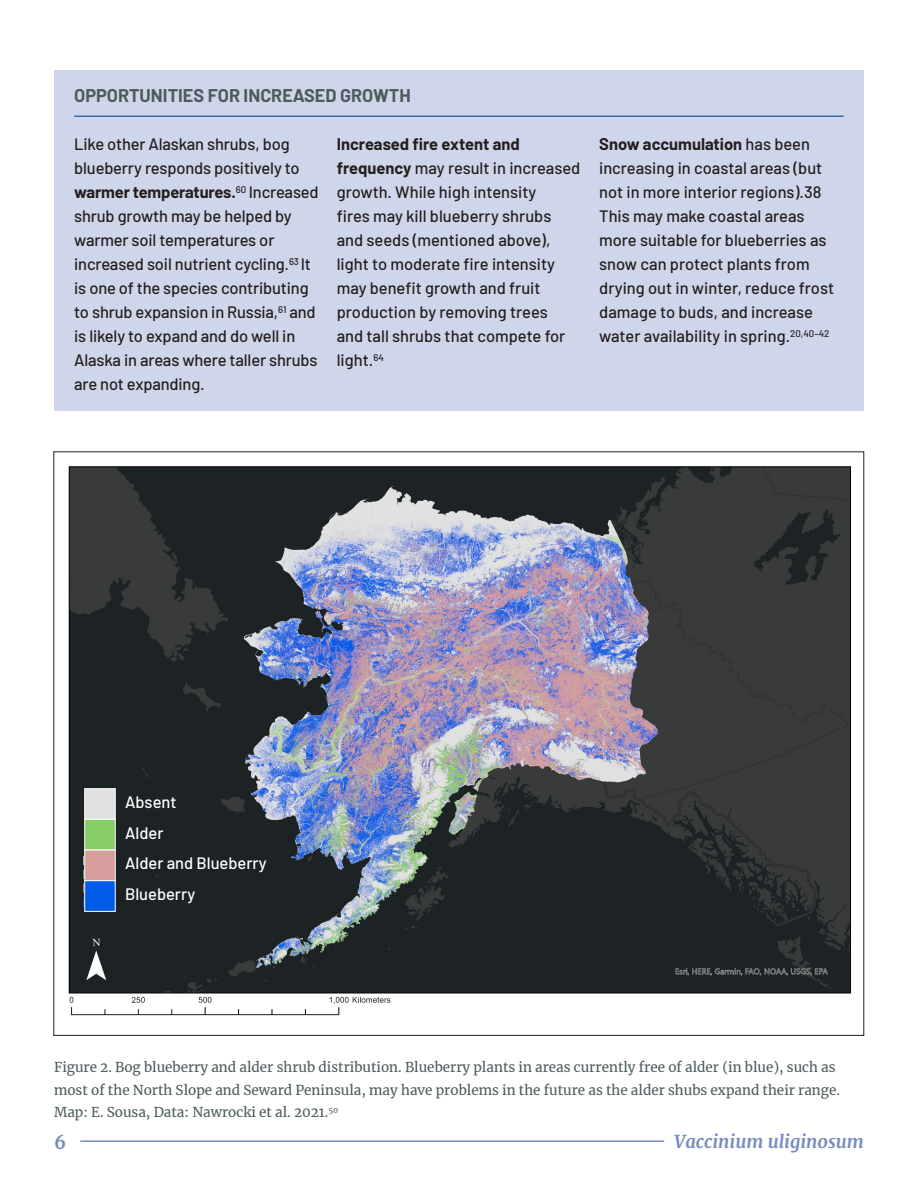
<style>
.page{position:relative;width:918px;height:1188px;background:#fff}
.page>*{position:absolute;margin:0;border:0;box-sizing:border-box;transform-origin:0 0}
.Heading_3{font:700 18px "Barlow";color:#4c5b5c}
.t1{font:italic 700 18px "Merriweather";color:#758abf}
.t2{font:700 18px "Merriweather";color:#758abf}
.body{font:500 16.5px/24px "Barlow";letter-spacing:-.005em;color:#231f20}
.chart_title{font:500 16.5px "Barlow";color:#fff}
.t3{font:13.5px/22.5px "Merriweather";color:#4c5b5c}
.s1{font-weight:700}
</style>
<div class="page">
<img style="left:864px;top:451px;width:1px;height:217px">
<img style="left:68px;top:466px;width:783px;height:550px">
<div style="left:84px;top:787px;width:59px;height:150px;background:#1d2225"></div>
<div style="left:120px;top:885px;width:66px;height:10px;background:#1d2225"></div>
<div style="left:84px;top:788px;width:32px;height:32px;background:#e1e1e1;border:1px solid #fff"></div>
<div style="left:84px;top:819px;width:32px;height:31px;background:#89cd66;border:1px solid #fff"></div>
<div style="left:84px;top:850px;width:32px;height:31px;background:#d69e9d;border:1px solid #fff"></div>
<div style="left:84px;top:880px;width:32px;height:32px;background:#005be7;border:1px solid #fff"></div>
<div style="left:54px;top:70px;width:810px;height:341px;background:#d0d6e9"></div>
<hr style="left:74px;top:116px;width:770px;height:1px;background:#336bac">
<hr style="left:80px;top:1140px;width:584px;height:2px;background:#758abf">
<p class="Heading_3" style="left:74px;top:82px;width:338px">OPPORTUNITIES FOR INCREASED GROWTH</p>
<p class="body" style="left:74px;top:131px;width:246px">Like other Alaskan shrubs, bog blueberry responds positively to <span class="s1">warmer temperatures.</span><sup>60</sup> Increased shrub growth may be helped by warmer soil temperatures or increased soil nutrient cycling.<sup>63</sup> It is one of the species contributing to shrub expansion in Russia,<sup>61</sup> and is likely to expand and do well in<br>Alaska in areas where taller shrubs are not expanding.</p>
<p class="body" style="left:337px;top:131px;width:245px"><span class="s1">Increased fire extent and frequency</span> may result in increased growth. While high intensity<br>fires may kill blueberry shrubs and seeds (mentioned above), light to moderate fire intensity may benefit growth and fruit production by removing trees<br>and tall shrubs that compete for light.<sup>64</sup></p>
<p class="body" style="left:599px;top:131px;width:236px"><span class="s1">Snow accumulation</span> has been increasing in coastal areas (but not in more interior regions).38<br>This may make coastal areas more suitable for blueberries as snow can protect plants from drying out in winter, reduce frost damage to buds, and increase water availability in spring.<sup>20,40–42</sup></p>
<p class="chart_title" style="left:125px;top:790px;width:53px">Absent</p>
<p class="chart_title" style="left:125px;top:821px;width:40px">Alder</p>
<p class="chart_title" style="left:125px;top:851px;width:143px">Alder and Blueberry</p>
<p class="chart_title" style="left:125px;top:882px;width:72px">Blueberry</p>
<p class="t3" style="left:54px;top:1056px;width:788px">Figure 2. Bog blueberry and alder shrub distribution. Blueberry plants in areas currently free of alder (in blue), such as most of the North Slope and Seward Peninsula, may have problems in the future as the alder shubs expand their range.<br>Map: E. Sousa, Data: Nawrocki et al. 2021.<sup>50</sup></p>
<p class="t2" style="left:54px;top:1130px;width:14px">6</p>
<p class="t1" style="left:675px;top:1129px;width:191px">Vaccinium uliginosum</p>
</div>
